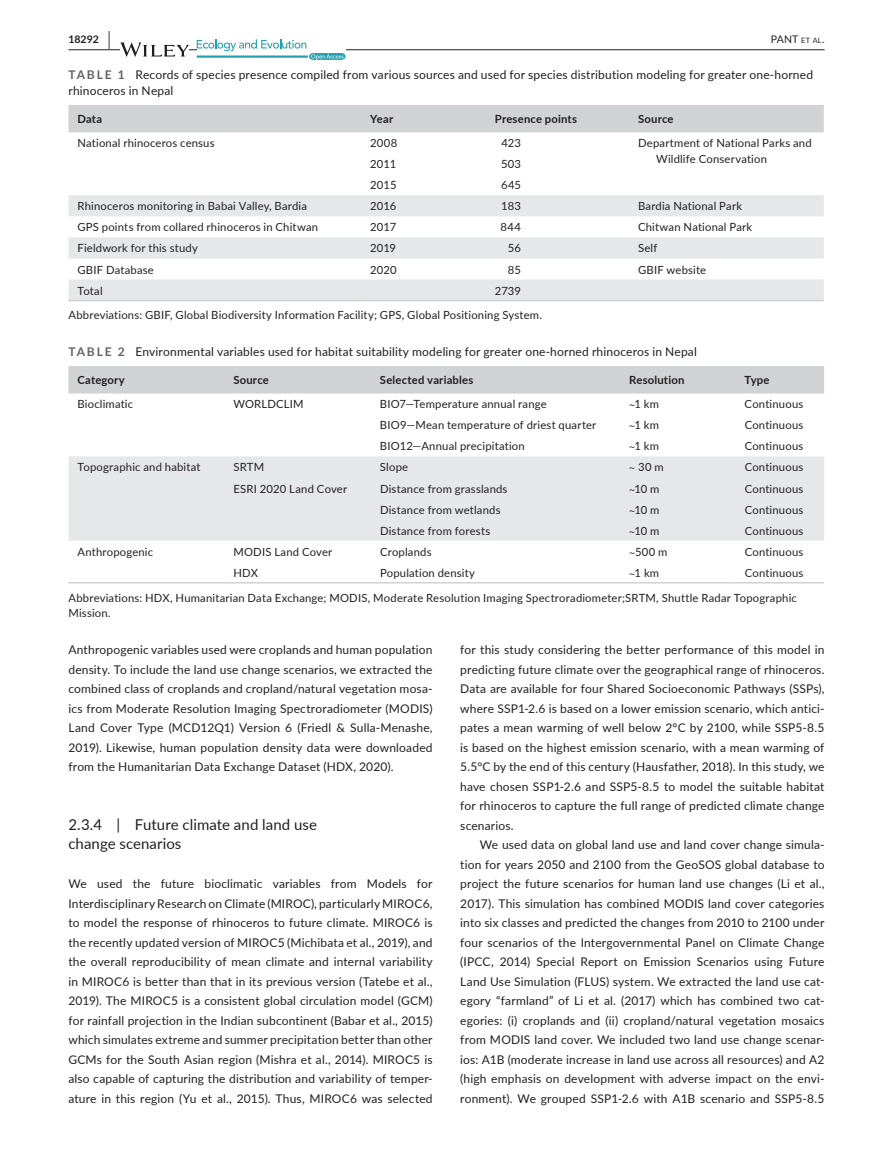
<style>
.page{position:relative;width:893px;height:1174px;background:#fff}
.page>*{position:absolute;margin:0;border:0;box-sizing:border-box;transform-origin:0 0}
.t1{font:15px/19.5px "Lato";letter-spacing:.005em;color:#231f20}
.t2{font:12px/19.5px "Lato";letter-spacing:.015em;color:#231f20;text-align:justify}
.t3{font:11.25px/15.8px "Lato";letter-spacing:.015em;color:#231f20}
.t4{font:700 11.25px "Lato";letter-spacing:.02em;color:#231f20}
.t5{font:10.5px "Lato";color:#231f20}
.t6{font:700 10.5px "Lato";color:#231f20}
.s1{font-size:19.5px}
.s2{font-size:7.35px}
.s3{font-weight:700;color:#636366}
.s4{font-family:"STIX"}
</style>
<div class="page">
<hr style="left:68px;top:49px;width:756px;height:1px;background:#231f20">
<svg style="left:120px;top:42px;width:69px;height:15px"></svg>
<svg style="left:197px;top:39px;width:148px;height:21px"></svg>
<div style="left:68px;top:105px;width:756px;height:27px;background:#d1d2d4"></div>
<svg style="left:68px;top:195px;width:756px;height:105px;fill:#e6e7e9"></svg>
<hr style="left:68px;top:300px;width:293px;height:1px;background:#d1d2d4">
<hr style="left:361px;top:300px;width:125px;height:1px;background:#d1d2d4">
<hr style="left:486px;top:300px;width:143px;height:1px;background:#d1d2d4">
<hr style="left:629px;top:300px;width:195px;height:1px;background:#d1d2d4">
<div style="left:68px;top:366px;width:756px;height:27px;background:#d1d2d4"></div>
<div style="left:68px;top:456px;width:756px;height:84px;background:#e6e7e9"></div>
<hr style="left:68px;top:582px;width:156px;height:1px;background:#d1d2d4">
<hr style="left:224px;top:582px;width:147px;height:1px;background:#d1d2d4">
<hr style="left:371px;top:582px;width:249px;height:1px;background:#d1d2d4">
<hr style="left:620px;top:582px;width:116px;height:1px;background:#d1d2d4">
<hr style="left:736px;top:582px;width:88px;height:1px;background:#d1d2d4">
<p class="t6" style="left:68px;top:31px;width:43px">18292 <span class="s1">|</span></p>
<p class="t5" style="left:771px;top:31px;width:55px">PANT <span class="s2">et al</span>.</p>
<p class="t2" style="left:68px;top:66px;width:746px;line-height:16.5px"><span class="s3">TABLE 1</span> Records of species presence compiled from various sources and used for species distribution modeling for greater one-horned rhinoceros in Nepal</p>
<p class="t4" style="left:77px;top:111px;width:26px">Data</p>
<p class="t4" style="left:370px;top:111px;width:25px">Year</p>
<p class="t4" style="left:495px;top:111px;width:84px">Presence points</p>
<p class="t4" style="left:638px;top:111px;width:37px">Source</p>
<p class="t3" style="left:77px;top:135px;width:139px">National rhinoceros census</p>
<p class="t3" style="left:370px;top:135px;width:29px">2008</p>
<p class="t3" style="left:501px;top:135px;width:21px">423</p>
<p class="t3" style="left:656px;top:135px;width:157px;text-indent:-18px">Department of National Parks and<br>Wildlife Conservation</p>
<p class="t3" style="left:370px;top:156px;width:27px">2011</p>
<p class="t3" style="left:501px;top:156px;width:22px">503</p>
<p class="t3" style="left:370px;top:177px;width:28px">2015</p>
<p class="t3" style="left:501px;top:177px;width:21px">645</p>
<p class="t3" style="left:77px;top:198px;width:231px">Rhinoceros monitoring in Babai Valley, Bardia</p>
<p class="t3" style="left:370px;top:198px;width:28px">2016</p>
<p class="t3" style="left:501px;top:198px;width:21px">183</p>
<p class="t3" style="left:638px;top:198px;width:106px">Bardia National Park</p>
<p class="t3" style="left:77px;top:219px;width:242px">GPS points from collared rhinoceros in Chitwan</p>
<p class="t3" style="left:370px;top:219px;width:28px">2017</p>
<p class="t3" style="left:500px;top:219px;width:22px">844</p>
<p class="t3" style="left:638px;top:219px;width:116px">Chitwan National Park</p>
<p class="t3" style="left:77px;top:240px;width:122px">Fieldwork for this study</p>
<p class="t3" style="left:370px;top:240px;width:27px">2019</p>
<p class="t3" style="left:508px;top:240px;width:15px">56</p>
<p class="t3" style="left:638px;top:240px;width:21px">Self</p>
<p class="t3" style="left:77px;top:261px;width:78px">GBIF Database</p>
<p class="t3" style="left:370px;top:261px;width:28px">2020</p>
<p class="t3" style="left:508px;top:261px;width:15px">85</p>
<p class="t3" style="left:638px;top:261px;width:69px">GBIF website</p>
<p class="t3" style="left:77px;top:282px;width:27px">Total</p>
<p class="t3" style="left:495px;top:282px;width:28px">2739</p>
<p class="t3" style="left:68px;top:307px;width:475px">Abbreviations: GBIF, Global Biodiversity Information Facility; GPS, Global Positioning System.</p>
<p class="t2" style="left:68px;top:342px;width:630px"><span class="s3">TABLE 2</span> Environmental variables used for habitat suitability modeling for greater one-horned rhinoceros in Nepal</p>
<p class="t4" style="left:77px;top:372px;width:49px">Category</p>
<p class="t4" style="left:233px;top:372px;width:37px">Source</p>
<p class="t4" style="left:380px;top:372px;width:95px">Selected variables</p>
<p class="t4" style="left:629px;top:372px;width:57px">Resolution</p>
<p class="t4" style="left:745px;top:372px;width:26px">Type</p>
<p class="t3" style="left:77px;top:396px;width:57px">Bioclimatic</p>
<p class="t3" style="left:233px;top:396px;width:72px">WORLDCLIM</p>
<p class="t3" style="left:380px;top:396px;width:168px">BIO7—Temperature annual range</p>
<p class="t3" style="left:629px;top:396px;width:32px"><span class="s4">~</span>1 km</p>
<p class="t3" style="left:745px;top:396px;width:60px">Continuous</p>
<p class="t3" style="left:380px;top:417px;width:218px">BIO9—Mean temperature of driest quarter</p>
<p class="t3" style="left:629px;top:417px;width:32px"><span class="s4">~</span>1 km</p>
<p class="t3" style="left:745px;top:417px;width:60px">Continuous</p>
<p class="t3" style="left:380px;top:438px;width:146px">BIO12—Annual precipitation</p>
<p class="t3" style="left:629px;top:438px;width:32px"><span class="s4">~</span>1 km</p>
<p class="t3" style="left:745px;top:438px;width:60px">Continuous</p>
<p class="t3" style="left:77px;top:459px;width:125px">Topographic and habitat</p>
<p class="t3" style="left:233px;top:459px;width:32px">SRTM</p>
<p class="t3" style="left:380px;top:459px;width:30px">Slope</p>
<p class="t3" style="left:629px;top:459px;width:36px"><span class="s4">~</span> 30 m</p>
<p class="t3" style="left:745px;top:459px;width:60px">Continuous</p>
<p class="t3" style="left:233px;top:480px;width:115px">ESRI 2020 Land Cover</p>
<p class="t3" style="left:380px;top:480px;width:129px">Distance from grasslands</p>
<p class="t3" style="left:629px;top:480px;width:32px"><span class="s4">~</span>10 m</p>
<p class="t3" style="left:745px;top:480px;width:60px">Continuous</p>
<p class="t3" style="left:380px;top:501px;width:122px">Distance from wetlands</p>
<p class="t3" style="left:629px;top:501px;width:32px"><span class="s4">~</span>10 m</p>
<p class="t3" style="left:745px;top:501px;width:60px">Continuous</p>
<p class="t3" style="left:380px;top:522px;width:112px">Distance from forests</p>
<p class="t3" style="left:629px;top:522px;width:32px"><span class="s4">~</span>10 m</p>
<p class="t3" style="left:745px;top:522px;width:60px">Continuous</p>
<p class="t3" style="left:78px;top:543px;width:77px">Anthropogenic</p>
<p class="t3" style="left:233px;top:543px;width:100px">MODIS Land Cover</p>
<p class="t3" style="left:380px;top:543px;width:53px">Croplands</p>
<p class="t3" style="left:629px;top:543px;width:40px"><span class="s4">~</span>500 m</p>
<p class="t3" style="left:745px;top:543px;width:60px">Continuous</p>
<p class="t3" style="left:233px;top:564px;width:26px">HDX</p>
<p class="t3" style="left:380px;top:564px;width:96px">Population density</p>
<p class="t3" style="left:629px;top:564px;width:32px"><span class="s4">~</span>1 km</p>
<p class="t3" style="left:745px;top:564px;width:60px">Continuous</p>
<p class="t3" style="left:69px;top:589px;width:730px">Abbreviations: HDX, Humanitarian Data Exchange; MODIS, Moderate Resolution Imaging Spectroradiometer;SRTM, Shuttle Radar Topographic<br>Mission.</p>
<p class="t2" style="left:68px;top:639px;width:366px">Anthropogenic variables used were croplands and human population density. To include the land use change scenarios, we extracted the combined class of croplands and cropland/natural vegetation mosa&shy;ics from Moderate Resolution Imaging Spectroradiometer (MODIS)<br>Land Cover Type (MCD12Q1) Version 6 (Friedl &amp; Sulla-Menashe, 2019). Likewise, human population density data were downloaded from the Humanitarian Data Exchange Dataset (HDX, 2020).</p>
<p class="t1" style="left:68px;top:814px;width:250px">2.3.4 | Future climate and land use change scenarios</p>
<p class="t2" style="left:68px;top:873px;width:366px">We used the future bioclimatic variables from Models for Interdisciplinary Research on Climate (MIROC), particularly MIROC6, to model the response of rhinoceros to future climate. MIROC6 is the recently updated version of MIROC5 (Michibata et al., 2019), and the overall reproducibility of mean climate and internal variability in MIROC6 is better than that in its previous version (Tatebe et al., 2019). The MIROC5 is a consistent global circulation model (GCM) for rainfall projection in the Indian subcontinent (Babar et al., 2015) which simulates extreme and summer precipitation better than other GCMs for the South Asian region (Mishra et al., 2014). MIROC5 is also capable of capturing the distribution and variability of temper&shy;ature in this region (Yu et al., 2015). Thus, MIROC6 was selected</p>
<p class="t2" style="left:460px;top:639px;width:366px">for this study considering the better performance of this model in predicting future climate over the geographical range of rhinoceros.<br>Data are available for four Shared Socioeconomic Pathways (SSPs), where SSP1-2.6 is based on a lower emission scenario, which antici&shy;pates a mean warming of well below 2°C by 2100, while SSP5-8.5 is based on the highest emission scenario, with a mean warming of 5.5°C by the end of this century (Hausfather, 2018). In this study, we have chosen SSP1-2.6 and SSP5-8.5 to model the suitable habitat for rhinoceros to capture the full range of predicted climate change scenarios.</p>
<p class="t2" style="left:460px;top:834px;width:366px;text-indent:20px">We used data on global land use and land cover change simula&shy;tion for years 2050 and 2100 from the GeoSOS global database to project the future scenarios for human land use changes (Li et al., 2017). This simulation has combined MODIS land cover categories into six classes and predicted the changes from 2010 to 2100 under four scenarios of the Intergovernmental Panel on Climate Change (IPCC, 2014) Special Report on Emission Scenarios using Future Land Use Simulation (FLUS) system. We extracted the land use cat&shy;egory “farmland” of Li et al. (2017) which has combined two cat&shy;egories: (i) croplands and (ii) cropland/natural vegetation mosaics from MODIS land cover. We included two land use change scenar&shy;ios: A1B (moderate increase in land use across all resources) and A2 (high emphasis on development with adverse impact on the envi&shy;ronment). We grouped SSP1-2.6 with A1B scenario and SSP5-8.5</p>
</div>
